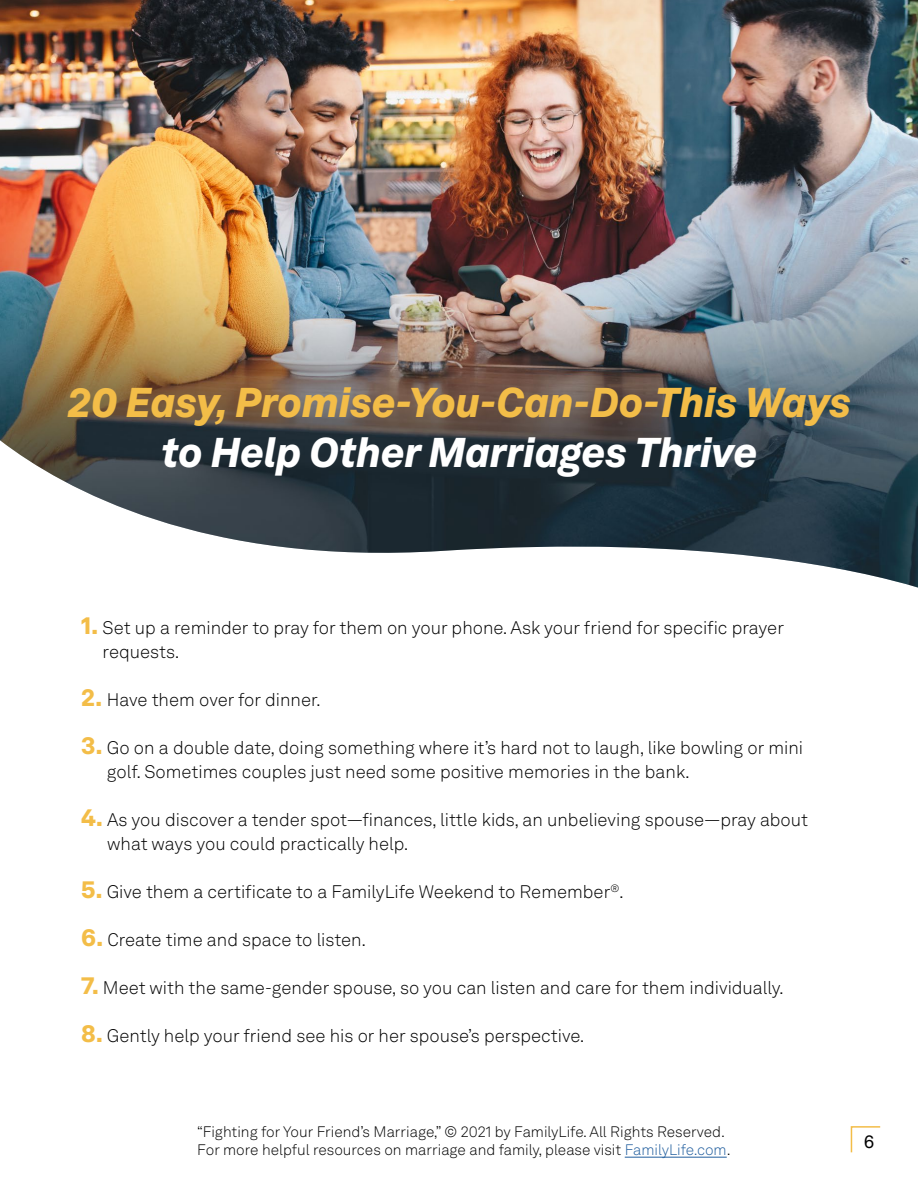
<style>
.page{position:relative;width:918px;height:1188px;background:#fff}
.page>*{position:absolute;margin:0;border:0;box-sizing:border-box;transform-origin:0 0}
.t1{font:italic 900 41.1px "Akkurat LL";color:#f3bd48}
.t2{font:italic 900 41.1px "Akkurat LL";color:#fff}
.t3{font:300 18px/24px "Akkurat LL";color:#000}
.t4{font:18px "Akkurat LL";color:#000}
.t5{font:300 15px/18px "Akkurat LL";color:#000}
.s1{font-weight:900;font-size:24px;color:#f3bd48}
.s2{color:#215e9e}
</style>
<div class="page">
<hr style="left:625px;top:1157px;width:102px;height:1px;background:#215e9e">
<img style="left:0;top:0;width:918px;height:588px">
<svg style="left:850px;top:1126px;width:31px;height:27px"></svg>
<h1 class="t1" style="left:67px;top:370px;width:785px">20 Easy, Promise-You-Can-Do-This Ways</h1>
<h1 class="t2" style="left:161px;top:419px;width:597px">to Help Other Marriages Thrive</h1>
<p class="t3" style="left:103px;top:615px;width:683px;text-indent:-22px"><span class="s1">1.</span> Set up a reminder to pray for them on your phone. Ask your friend for specific prayer requests.</p>
<p class="t3" style="left:81px;top:687px;width:241px"><span class="s1">2.</span> Have them over for dinner.</p>
<p class="t3" style="left:107px;top:735px;width:698px;text-indent:-26px"><span class="s1">3.</span> Go on a double date, doing something where it’s hard not to laugh, like bowling or mini golf. Sometimes couples just need some positive memories in the bank.</p>
<p class="t3" style="left:107px;top:807px;width:702px;text-indent:-26px"><span class="s1">4.</span> As you discover a tender spot—finances, little kids, an unbelieving spouse—pray about what ways you could practically help.</p>
<p class="t3" style="left:81px;top:879px;width:544px"><span class="s1">5.</span> Give them a certificate to a FamilyLife Weekend to Remember<sup>®</sup>.</p>
<p class="t3" style="left:81px;top:927px;width:287px"><span class="s1">6.</span> Create time and space to listen.</p>
<p class="t3" style="left:81px;top:975px;width:704px"><span class="s1">7.</span> Meet with the same-gender spouse, so you can listen and care for them individually.</p>
<p class="t3" style="left:81px;top:1023px;width:505px"><span class="s1">8.</span> Gently help your friend see his or her spouse’s perspective.</p>
<p class="t5" style="left:197px;top:1123px;width:535px">“Fighting for Your Friend’s Marriage,” © 2021 by FamilyLife. All Rights Reserved.<br>For more helpful resources on marriage and family, please visit <span class="s2">FamilyLife.com</span>.</p>
<p class="t4" style="left:864px;top:1128px;width:12px">6</p>
</div>
